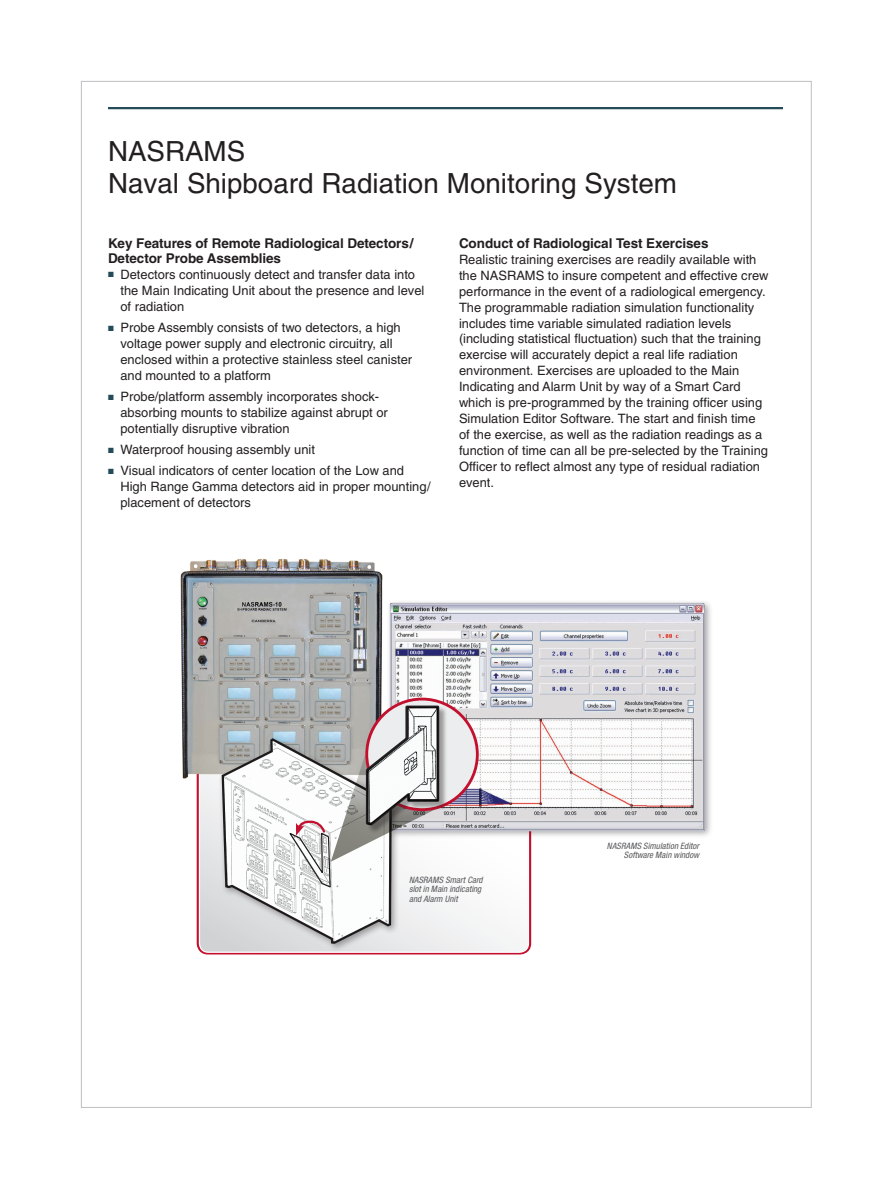
<style>
.page{position:relative;width:891px;height:1188px;background:#fff}
.page>*{position:absolute;margin:0;border:0;box-sizing:border-box;transform-origin:0 0}
.Main_Head_for_Contin{font:27.75px/31.5px "Helvetica";color:#231f20}
.Body_Text_Subhead{font:700 13.5px/15px "Helvetica";letter-spacing:-.005em;color:#231f20}
.Body_Text{font:12.9px/15.9px "Helvetica";color:#231f20}
.Body_Text_With_Bulle{font:12.9px/15.9px "Helvetica";color:#231f20}
.t1{font:italic condensed 8.85px/9.4px "Helvetica Neue";letter-spacing:.005em;color:#57585a}
.s1{color:#244b59}
</style>
<div class="page">
<hr style="left:108px;top:107px;width:675px;height:2px;background:#244b59">
<svg style="left:199px;top:779px;width:329px;height:173px"></svg>
<img style="left:180px;top:559px;width:202px;height:220px">
<div style="left:387px;top:599px;width:326px;height:240px;background:#231f20;opacity:.4"></div>
<img style="left:389px;top:602px;width:317px;height:230px">
<div style="left:218px;top:735px;width:182px;height:217px;background:#231f20;opacity:.4"></div>
<svg style="left:367px;top:699px;width:110px;height:111px"></svg>
<svg style="left:220px;top:704px;width:237px;height:241px"></svg>
<img style="left:366px;top:705px;width:80px;height:121px">
<p class="Main_Head_for_Contin" style="left:108px;top:135px;width:571px">NASRAMS<br>Naval Shipboard Radiation Monitoring System</p>
<p class="Body_Text_Subhead" style="left:108px;top:235px;width:307px">Key Features of Remote Radiological Detectors/<br>Detector Probe Assemblies</p>
<p class="Body_Text_With_Bulle" style="left:120px;top:266px;width:306px;text-indent:-12px"><span class="s1">■</span> Detectors continuously detect and transfer data into the Main Indicating Unit about the presence and level of radiation</p>
<p class="Body_Text_With_Bulle" style="left:120px;top:319px;width:293px;text-indent:-12px"><span class="s1">■</span> Probe Assembly consists of two detectors, a high voltage power supply and electronic circuitry, all enclosed within a protective stainless steel canister and mounted to a platform</p>
<p class="Body_Text_With_Bulle" style="left:120px;top:388px;width:269px;text-indent:-12px"><span class="s1">■</span> Probe/platform assembly incorporates shock&shy;absorbing mounts to stabilize against abrupt or potentially disruptive vibration</p>
<p class="Body_Text_With_Bulle" style="left:108px;top:441px;width:208px"><span class="s1">■</span> Waterproof housing assembly unit</p>
<p class="Body_Text_With_Bulle" style="left:120px;top:463px;width:312px;text-indent:-12px"><span class="s1">■</span> Visual indicators of center location of the Low and<br>High Range Gamma detectors aid in proper mounting/ placement of detectors</p>
<p class="Body_Text_Subhead" style="left:459px;top:236px;width:251px">Conduct of Radiological Test Exercises</p>
<p class="Body_Text" style="left:459px;top:251px;width:311px">Realistic training exercises are readily available with the NASRAMS to insure competent and effective crew performance in the event of a radiological emergency.<br>The programmable radiation simulation functionality includes time variable simulated radiation levels (including statistical fluctuation) such that the training exercise will accurately depict a real life radiation environment. Exercises are uploaded to the Main Indicating and Alarm Unit by way of a Smart Card which is pre-programmed by the training officer using Simulation Editor Software. The start and finish time of the exercise, as well as the radiation readings as a function of time can all be pre-selected by the Training Officer to reflect almost any type of residual radiation event.</p>
<p class="t1" style="left:409px;top:875px;width:75px">NASRAMS Smart Card slot in Main indicating and Alarm Unit</p>
<p class="t1" style="left:607px;top:841px;width:94px;text-align:right">NASRAMS Simulation Editor<br>Software Main window</p>
</div>
